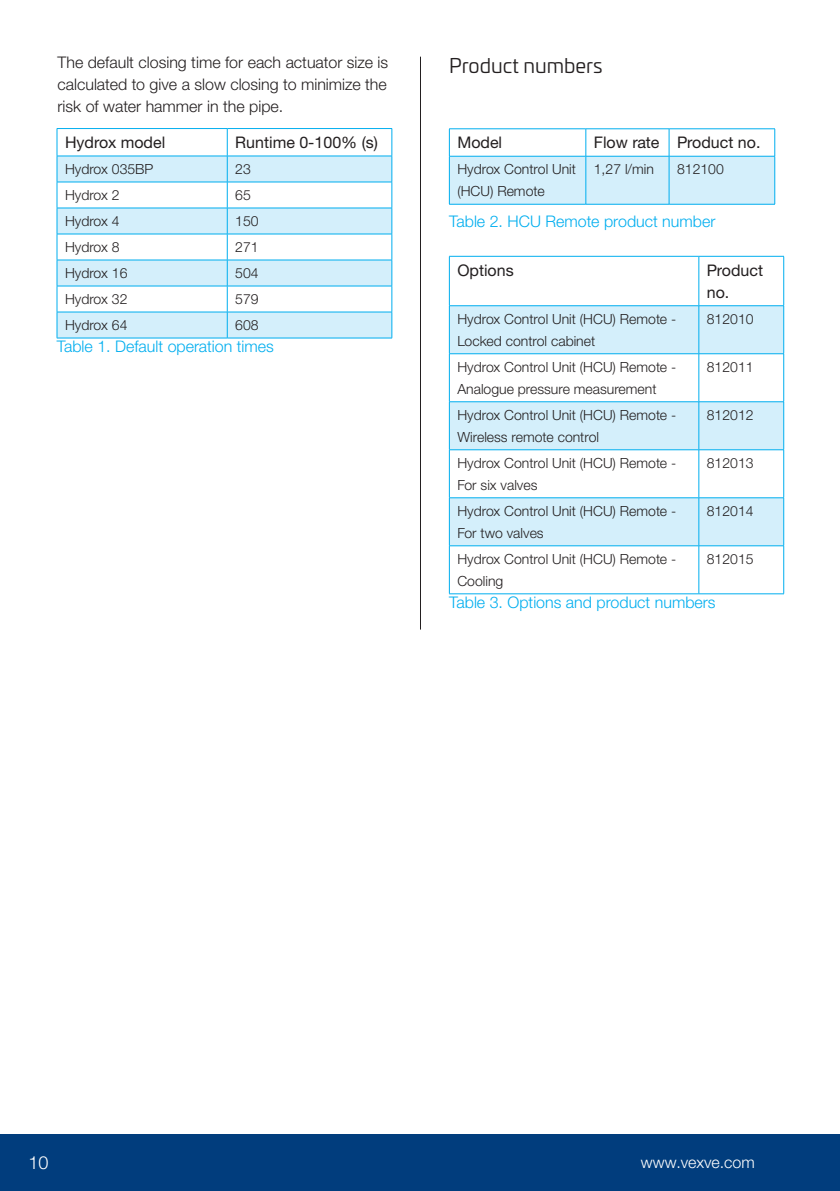
<style>
.page{position:relative;width:840px;height:1191px;background:#fff}
.page>*{position:absolute;margin:0;border:0;box-sizing:border-box;transform-origin:0 0}
.t1{font:20px "Univia Pro";color:#231f20}
.t2{font:300 18px "Helvetica Neue LTW1 G";color:#fff}
.t3{font:300 16px/22px "Helvetica Neue LTW1 G";color:#231f20;text-align:justify}
.t4{font:300 16px "Helvetica Neue LTW1 G";color:#00aeef}
.t5{font:16px/22px "Helvetica Neue LTW1 G";color:#231f20}
.t6{font:300 16px "Helvetica Neue LTW1 G";color:#fff}
.t7{font:300 14px/22px "Helvetica Neue LTW1 G";color:#231f20}
</style>
<div class="page">
<div style="left:0;top:1134px;width:839px;height:57px;background:#013d7d"></div>
<hr style="left:839px;top:1134px;width:1px;height:57px;background:#013d7d">
<svg style="left:58px;top:157px;width:333px;height:181px;fill:#d4effb"></svg>
<hr style="left:57px;top:128px;width:170px;height:1px;background:#00aeef">
<hr style="left:227px;top:128px;width:165px;height:1px;background:#00aeef">
<hr style="left:57px;top:156px;width:170px;height:1px;background:#00aeef">
<hr style="left:227px;top:156px;width:165px;height:1px;background:#00aeef">
<hr style="left:57px;top:182px;width:170px;height:1px;background:#00aeef">
<hr style="left:227px;top:182px;width:165px;height:1px;background:#00aeef">
<hr style="left:57px;top:208px;width:170px;height:1px;background:#00aeef">
<hr style="left:227px;top:208px;width:165px;height:1px;background:#00aeef">
<hr style="left:57px;top:234px;width:170px;height:1px;background:#00aeef">
<hr style="left:227px;top:234px;width:165px;height:1px;background:#00aeef">
<hr style="left:57px;top:260px;width:170px;height:1px;background:#00aeef">
<hr style="left:227px;top:260px;width:165px;height:1px;background:#00aeef">
<hr style="left:57px;top:286px;width:170px;height:1px;background:#00aeef">
<hr style="left:227px;top:286px;width:165px;height:1px;background:#00aeef">
<hr style="left:57px;top:312px;width:170px;height:1px;background:#00aeef">
<svg style="left:57px;top:129px;width:1px;height:209px"></svg>
<hr style="left:227px;top:312px;width:165px;height:1px;background:#00aeef">
<svg style="left:227px;top:129px;width:1px;height:209px"></svg>
<svg style="left:391px;top:129px;width:1px;height:209px"></svg>
<hr style="left:57px;top:338px;width:170px;height:1px;background:#00aeef">
<hr style="left:227px;top:338px;width:165px;height:1px;background:#00aeef">
<svg style="left:450px;top:306px;width:333px;height:239px;fill:#d4effb"></svg>
<hr style="left:449px;top:256px;width:249px;height:1px;background:#00aeef">
<hr style="left:449px;top:256px;width:1px;height:49px;background:#00aeef">
<hr style="left:698px;top:256px;width:85px;height:1px;background:#00aeef">
<hr style="left:698px;top:256px;width:1px;height:49px;background:#00aeef">
<hr style="left:783px;top:256px;width:1px;height:49px;background:#00aeef">
<hr style="left:449px;top:305px;width:249px;height:1px;background:#00aeef">
<hr style="left:449px;top:306px;width:1px;height:47px;background:#00aeef">
<hr style="left:698px;top:305px;width:85px;height:1px;background:#00aeef">
<hr style="left:698px;top:306px;width:1px;height:47px;background:#00aeef">
<hr style="left:783px;top:306px;width:1px;height:47px;background:#00aeef">
<hr style="left:449px;top:353px;width:249px;height:1px;background:#00aeef">
<hr style="left:449px;top:354px;width:1px;height:47px;background:#00aeef">
<hr style="left:698px;top:353px;width:85px;height:1px;background:#00aeef">
<hr style="left:698px;top:354px;width:1px;height:47px;background:#00aeef">
<hr style="left:783px;top:354px;width:1px;height:47px;background:#00aeef">
<hr style="left:449px;top:401px;width:249px;height:1px;background:#00aeef">
<hr style="left:449px;top:402px;width:1px;height:47px;background:#00aeef">
<hr style="left:698px;top:401px;width:85px;height:1px;background:#00aeef">
<hr style="left:698px;top:402px;width:1px;height:47px;background:#00aeef">
<hr style="left:783px;top:402px;width:1px;height:47px;background:#00aeef">
<hr style="left:449px;top:449px;width:249px;height:1px;background:#00aeef">
<hr style="left:449px;top:450px;width:1px;height:47px;background:#00aeef">
<hr style="left:698px;top:449px;width:85px;height:1px;background:#00aeef">
<hr style="left:698px;top:450px;width:1px;height:47px;background:#00aeef">
<hr style="left:783px;top:450px;width:1px;height:47px;background:#00aeef">
<hr style="left:449px;top:497px;width:249px;height:1px;background:#00aeef">
<hr style="left:449px;top:498px;width:1px;height:47px;background:#00aeef">
<hr style="left:698px;top:497px;width:85px;height:1px;background:#00aeef">
<hr style="left:698px;top:498px;width:1px;height:47px;background:#00aeef">
<hr style="left:783px;top:498px;width:1px;height:47px;background:#00aeef">
<hr style="left:449px;top:545px;width:249px;height:1px;background:#00aeef">
<hr style="left:449px;top:546px;width:1px;height:47px;background:#00aeef">
<hr style="left:698px;top:545px;width:85px;height:1px;background:#00aeef">
<hr style="left:698px;top:546px;width:1px;height:47px;background:#00aeef">
<hr style="left:783px;top:546px;width:1px;height:47px;background:#00aeef">
<hr style="left:449px;top:593px;width:249px;height:1px;background:#00aeef">
<hr style="left:698px;top:593px;width:85px;height:1px;background:#00aeef">
<hr style="left:449px;top:204px;width:136px;height:1px;background:#00aeef">
<hr style="left:585px;top:204px;width:83px;height:1px;background:#00aeef">
<hr style="left:668px;top:204px;width:106px;height:1px;background:#00aeef">
<hr style="left:449px;top:128px;width:136px;height:1px;background:#00aeef">
<hr style="left:585px;top:128px;width:83px;height:1px;background:#00aeef">
<hr style="left:668px;top:128px;width:106px;height:1px;background:#00aeef">
<svg style="left:449px;top:129px;width:326px;height:75px"></svg>
<hr style="left:449px;top:156px;width:136px;height:1px;background:#00aeef">
<hr style="left:585px;top:156px;width:83px;height:1px;background:#00aeef">
<hr style="left:668px;top:156px;width:106px;height:1px;background:#00aeef">
<hr style="left:420px;top:57px;width:1px;height:572px;background:#231f20">
<p class="t3" style="left:57px;top:51px;width:332px">The default closing time for each actuator size is calculated to give a slow closing to minimize the risk of water hammer in the pipe.</p>
<p class="t5" style="left:65px;top:131px;width:102px">Hydrox model</p>
<p class="t5" style="left:235px;top:131px;width:144px">Runtime 0-100% (s)</p>
<p class="t7" style="left:65px;top:158px;width:90px">Hydrox 035BP</p>
<p class="t7" style="left:235px;top:158px;width:17px">23</p>
<p class="t7" style="left:65px;top:184px;width:56px">Hydrox 2</p>
<p class="t7" style="left:235px;top:184px;width:17px">65</p>
<p class="t7" style="left:65px;top:210px;width:56px">Hydrox 4</p>
<p class="t7" style="left:235px;top:210px;width:25px">150</p>
<p class="t7" style="left:65px;top:236px;width:56px">Hydrox 8</p>
<p class="t7" style="left:235px;top:236px;width:25px">271</p>
<p class="t7" style="left:65px;top:262px;width:64px">Hydrox 16</p>
<p class="t7" style="left:235px;top:262px;width:25px">504</p>
<p class="t7" style="left:65px;top:288px;width:64px">Hydrox 32</p>
<p class="t7" style="left:235px;top:288px;width:25px">579</p>
<p class="t7" style="left:65px;top:314px;width:64px">Hydrox 64</p>
<p class="t7" style="left:235px;top:314px;width:25px">608</p>
<p class="t4" style="left:57px;top:337px;width:218px">Table 1. Default operation times</p>
<h1 class="t1" style="left:449px;top:51px;width:155px">Product numbers</h1>
<p class="t5" style="left:457px;top:131px;width:46px">Model</p>
<p class="t5" style="left:593px;top:131px;width:168px">Flow rate Product no.</p>
<p class="t7" style="left:457px;top:158px;width:120px">Hydrox Control Unit (HCU) Remote</p>
<p class="t7" style="left:593px;top:158px;width:62px">1,27 l/min</p>
<p class="t7" style="left:676px;top:158px;width:48px">812100</p>
<p class="t4" style="left:449px;top:211px;width:267px">Table 2. HCU Remote product number</p>
<p class="t5" style="left:457px;top:259px;width:58px">Options</p>
<p class="t5" style="left:706px;top:259px;width:58px">Product no.</p>
<p class="t7" style="left:457px;top:308px;width:220px">Hydrox Control Unit (HCU) Remote -<br>Locked control cabinet</p>
<p class="t7" style="left:706px;top:308px;width:48px">812010</p>
<p class="t7" style="left:457px;top:356px;width:220px">Hydrox Control Unit (HCU) Remote -<br>Analogue pressure measurement</p>
<p class="t7" style="left:706px;top:356px;width:48px">812011</p>
<p class="t7" style="left:457px;top:404px;width:220px">Hydrox Control Unit (HCU) Remote -<br>Wireless remote control</p>
<p class="t7" style="left:706px;top:404px;width:48px">812012</p>
<p class="t7" style="left:457px;top:452px;width:220px">Hydrox Control Unit (HCU) Remote -<br>For six valves</p>
<p class="t7" style="left:706px;top:452px;width:48px">812013</p>
<p class="t7" style="left:457px;top:500px;width:220px">Hydrox Control Unit (HCU) Remote -<br>For two valves</p>
<p class="t7" style="left:706px;top:500px;width:48px">812014</p>
<p class="t7" style="left:457px;top:548px;width:220px">Hydrox Control Unit (HCU) Remote -<br>Cooling</p>
<p class="t7" style="left:706px;top:548px;width:48px">812015</p>
<p class="t4" style="left:449px;top:592px;width:268px">Table 3. Options and product numbers</p>
<p class="t2" style="left:28px;top:1151px;width:22px">10</p>
<p class="t6" style="left:640px;top:1152px;width:116px">www.vexve.com</p>
</div>
